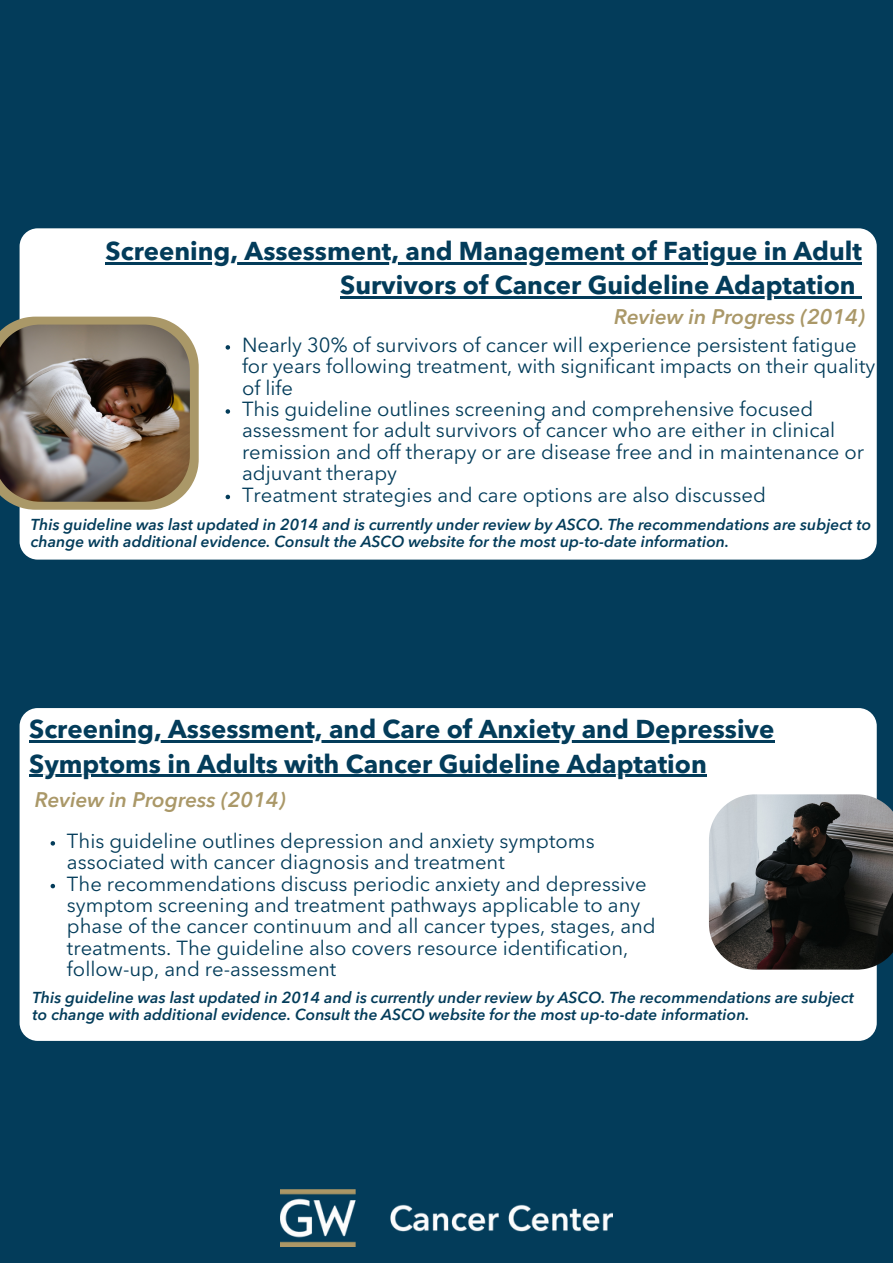
<style>
.page{position:relative;width:893px;height:1264px;background:#fff}
.page>*{position:absolute;margin:0;border:0;box-sizing:border-box;transform-origin:0 0}
.t1{font:700 25.65px/34.8px "Avenir Next LT Pro";color:#033c5a;text-align:right}
.t2{font:italic 600 21px "Avenir Next LT Pro";color:#aa9868}
.t3{font:20.25px/21.3px "Avenir Next LT Pro";color:#033c5a}
.t4{font:italic 600 15.75px/16.8px "Avenir Next LT Pro";color:#033c5a}
</style>
<div class="page">
<div style="left:0;top:0;width:892px;height:1262px;background:#033c5a"></div>
<div style="left:20px;top:228px;width:856px;height:331px;background:#fff;border-radius:18px"></div>
<div style="left:20px;top:708px;width:856px;height:332px;background:#fff;border-radius:18px"></div>
<hr style="left:29px;top:740px;width:745px;height:2px;background:#033c5a">
<hr style="left:340px;top:297px;width:515px;height:2px;background:#033c5a">
<svg style="left:855px;top:297px;width:7px;height:2px"></svg>
<hr style="left:106px;top:262px;width:756px;height:2px;background:#033c5a">
<svg style="left:9px;top:316px;width:190px;height:193px"></svg>
<img style="left:0;top:324px;width:190px;height:178px">
<svg style="left:225px;top:345px;width:5px;height:4px"></svg>
<svg style="left:225px;top:409px;width:5px;height:5px"></svg>
<svg style="left:225px;top:494px;width:5px;height:5px"></svg>
<svg style="left:51px;top:841px;width:4px;height:4px"></svg>
<svg style="left:51px;top:883px;width:4px;height:5px"></svg>
<img style="left:708px;top:794px;width:184px;height:175px">
<hr style="left:29px;top:774px;width:677px;height:3px;background:#033c5a">
<img style="left:280px;top:1189px;width:332px;height:56px">
<h2 class="t1" style="left:106px;top:236px;width:757px">Screening, Assessment, and Management of Fatigue in Adult<br>Survivors of Cancer Guideline Adaptation</h2>
<p class="t2" style="left:614px;top:308px;width:252px">Review in Progress (2014)</p>
<p class="t3" style="left:242px;top:336px;width:634px">Nearly 30% of survivors of cancer will experience persistent fatigue for years following treatment, with significant impacts on their quality of life<br>This guideline outlines screening and comprehensive focused assessment for adult survivors of cancer who are either in clinical remission and off therapy or are disease free and in maintenance or adjuvant therapy<br>Treatment strategies and care options are also discussed</p>
<p class="t4" style="left:31px;top:518px;width:841px">This guideline was last updated in 2014 and is currently under review by ASCO. The recommendations are subject to change with additional evidence. Consult the ASCO website for the most up-to-date information.</p>
<h2 class="t1" style="left:29px;top:713px;width:746px;text-align:left">Screening, Assessment, and Care of Anxiety and Depressive<br>Symptoms in Adults with Cancer Guideline Adaptation</h2>
<p class="t2" style="left:35px;top:790px;width:252px">Review in Progress (2014)</p>
<p class="t3" style="left:67px;top:832px;width:529px">This guideline outlines depression and anxiety symptoms associated with cancer diagnosis and treatment</p>
<p class="t3" style="left:67px;top:874px;width:590px">The recommendations discuss periodic anxiety and depressive symptom screening and treatment pathways applicable to any phase of the cancer continuum and all cancer types, stages, and treatments. The guideline also covers resource identification, follow-up, and re-assessment</p>
<p class="t4" style="left:33px;top:1007px;width:718px">to change with additional evidence. Consult the ASCO website for the most up-to-date information.</p>
<p class="t4" style="left:33px;top:990px;width:823px">This guideline was last updated in 2014 and is currently under review by ASCO. The recommendations are subject</p>
</div>
